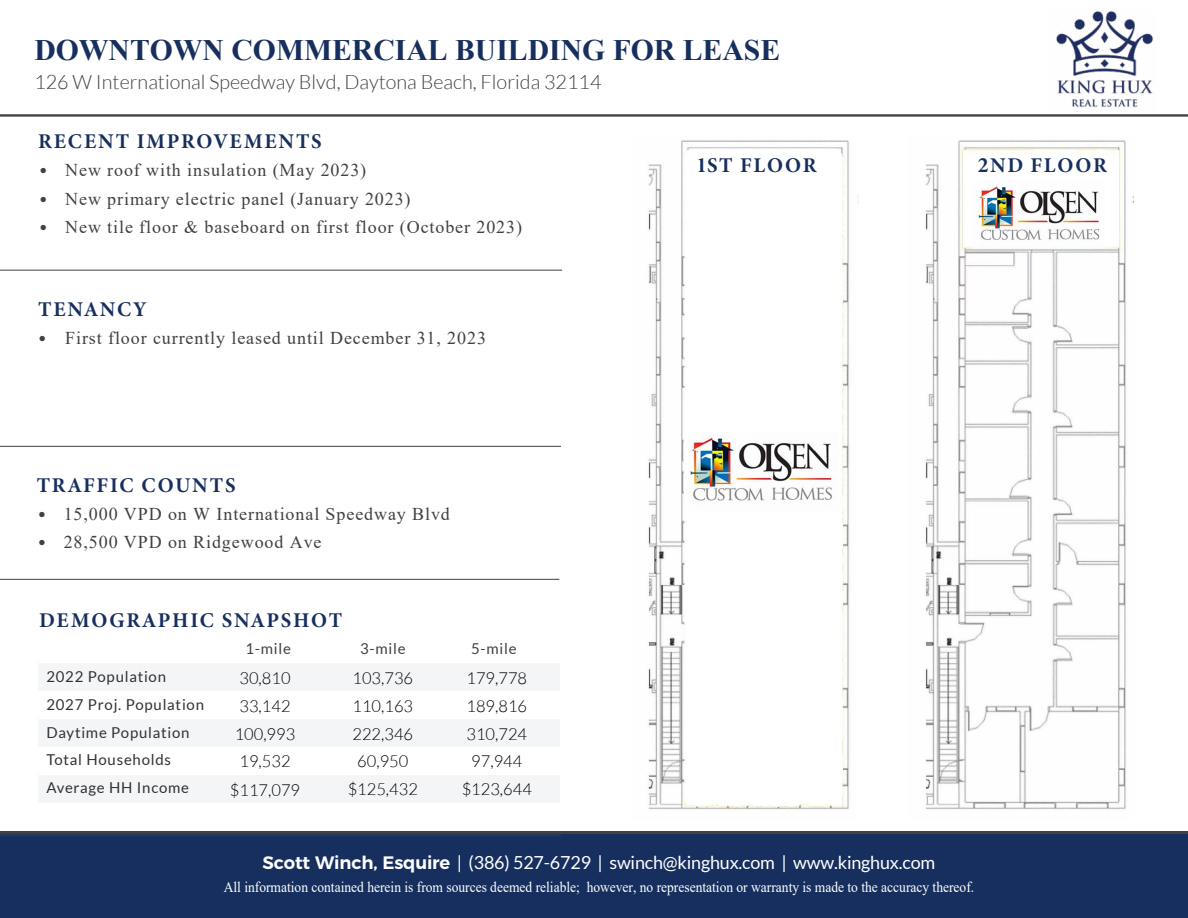
<style>
.page{position:relative;width:1188px;height:918px;background:#fff}
.page>*{position:absolute;margin:0;border:0;box-sizing:border-box;transform-origin:0 0}
.t1{font:700 29.7px "Times New Roman";color:#172f5e}
.t2{font:21px "Minion Variable Concept";letter-spacing:.08em;color:#172f5e}
.t3{font:300 19.8px "Lato";color:#414141}
.t4{font:18px "Times New Roman";letter-spacing:.05em;color:#414141}
.t5{font:18px "Lato";letter-spacing:-.01em;color:#fff}
.t6{font:300 16.5px/27.8px "Lato";color:#000;text-align:center}
.t7{font:15px "Times New Roman";color:#fff;scale:.9 1}
.t8{font:15px/27.8px "Lato";letter-spacing:.05em;color:#323232}
.t9{font:15px "Lato";letter-spacing:.05em;color:#414141}
.s1{font-family:"Lato";font-weight:300}
.s2{font-style:inherit}
.s3{font-family:"Montserrat";font-weight:600}
</style>
<div class="page">
<div style="left:0;top:834px;width:1188px;height:84px;background:#172f5e"></div>
<img style="left:1056px;top:11px;width:97px;height:97px">
<hr style="left:0;top:832px;width:1188px;height:2px;background:#414141">
<svg style="left:0;top:114px;width:1188px;height:3px;background:#696969"></svg>
<hr style="left:0;top:270px;width:562px;height:1px;background:#414141">
<hr style="left:0;top:446px;width:561px;height:1px;background:#414141">
<hr style="left:0;top:579px;width:559px;height:1px;background:#414141">
<hr style="left:0;top:835px;width:561px;height:1px;background:#414141">
<div style="left:38px;top:663px;width:521px;height:28px;background:#f4f5f7"></div>
<div style="left:39px;top:719px;width:521px;height:28px;background:#f4f5f7"></div>
<div style="left:39px;top:775px;width:521px;height:28px;background:#f4f5f7"></div>
<img style="left:648px;top:140px;width:211px;height:671px">
<img style="left:925px;top:140px;width:201px;height:669px">
<h1 class="t1" style="left:34px;top:28px;width:747px">DOWNTOWN COMMERCIAL BUILDING FOR LEASE</h1>
<p class="t3" style="left:34px;top:72px;width:569px">126 W International Speedway Blvd, Daytona Beach, Florida 32114</p>
<p class="t2" style="left:38px;top:127px;width:285px">RECENT IMPROVEMENTS</p>
<p class="t4" style="left:38px;top:158px;width:330px"><span class="s1">•</span> New roof with insulation (May 2023)</p>
<p class="t4" style="left:38px;top:186px;width:374px"><span class="s1">•</span> New primary electric panel (January 2023)</p>
<p class="t4" style="left:38px;top:214px;width:485px"><span class="s1">•</span> New tile floor &amp; baseboard on first floor (October 2023)</p>
<p class="t2" style="left:38px;top:294px;width:109px">TENANCY</p>
<p class="t4" style="left:37px;top:325px;width:450px"><span class="s1">•</span> First floor currently leased until <span class="s2">December</span> 3<span class="s2">1</span>, 2023</p>
<p class="t2" style="left:37px;top:471px;width:201px">TRAFFIC COUNTS</p>
<p class="t4" style="left:37px;top:501px;width:415px"><span class="s1">•</span> 15,000 VPD on W International Speedway Blvd</p>
<p class="t4" style="left:37px;top:530px;width:286px"><span class="s1">•</span> 28,500 VPD on Ridgewood Ave</p>
<p class="t2" style="left:39px;top:605px;width:305px">DEMOGRAPHIC SNAPSHOT</p>
<p class="t9" style="left:245px;top:641px;width:47px">1-mile</p>
<p class="t9" style="left:360px;top:641px;width:47px">3-mile</p>
<p class="t9" style="left:471px;top:641px;width:47px">5-mile</p>
<p class="t8" style="left:46px;top:663px;width:159px">2022 Population<br>2027 Proj. Population<br>Daytime Population<br>Total Households<br>Average HH Income</p>
<p class="t6" style="left:230px;top:664px;width:72px">30,810<br>33,142<br>100,993<br>19,532 $117,079</p>
<p class="t6" style="left:348px;top:664px;width:72px">103,736<br>110,163<br>222,346<br>60,950 $125,432</p>
<p class="t6" style="left:462px;top:664px;width:72px">179,778<br>189,816<br>310,724<br>97,944 $123,644</p>
<p class="t2" style="left:698px;top:150px;width:120px">1ST FLOOR</p>
<p class="t2" style="left:978px;top:150px;width:130px">2ND FLOOR</p>
<p class="t5" style="left:263px;top:852px;width:674px"><span class="s3">Scott Winch, Esquire</span> | (386) 527-6729 | swinch@kinghux.com | www.kinghux.com</p>
<p class="t7" style="left:224px;top:876px;width:835px">All information contained herein is from sources deemed reliable; however, no representation or warranty is made to the accuracy thereof.</p>
</div>
